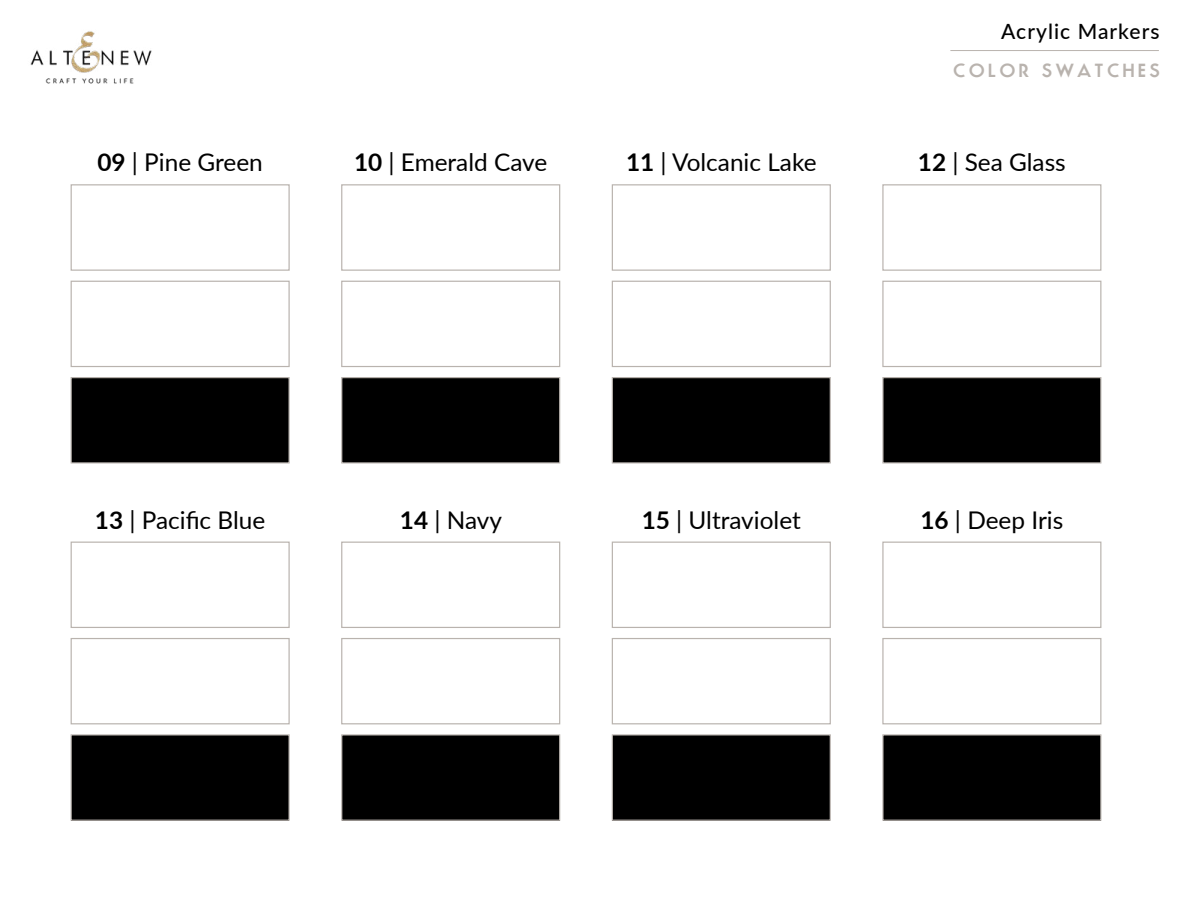
<style>
.page{position:relative;width:1188px;height:918px;background:#fff}
.page>*{position:absolute;margin:0;border:0;box-sizing:border-box;transform-origin:0 0}
.t1{font:24.45px "Lato";color:#000}
.t2{font:500 21px "Lato";letter-spacing:.05em;color:#000}
.t3{font:700 18px "Movement";letter-spacing:.2em;color:#b9b3ae}
.s1{font-weight:700}
</style>
<div class="page">
<img style="left:30px;top:31px;width:122px;height:53px">
<hr style="left:950px;top:50px;width:209px;height:1px;background:#b9b3ae">
<div style="left:71px;top:184px;width:219px;height:87px;border:1px solid #b9b3ae"></div>
<div style="left:71px;top:281px;width:219px;height:86px;border:1px solid #b9b3ae"></div>
<div style="left:71px;top:378px;width:218px;height:85px;background:#000"></div>
<div style="left:71px;top:377px;width:219px;height:87px;border:1px solid #b9b3ae"></div>
<div style="left:71px;top:542px;width:219px;height:86px;border:1px solid #b9b3ae"></div>
<div style="left:71px;top:638px;width:219px;height:86px;border:1px solid #b9b3ae"></div>
<div style="left:71px;top:735px;width:218px;height:85px;background:#000"></div>
<div style="left:71px;top:734px;width:219px;height:87px;border:1px solid #b9b3ae"></div>
<div style="left:341px;top:184px;width:219px;height:87px;border:1px solid #b9b3ae"></div>
<div style="left:341px;top:281px;width:219px;height:86px;border:1px solid #b9b3ae"></div>
<div style="left:342px;top:378px;width:218px;height:85px;background:#000"></div>
<div style="left:341px;top:377px;width:219px;height:87px;border:1px solid #b9b3ae"></div>
<div style="left:341px;top:542px;width:219px;height:86px;border:1px solid #b9b3ae"></div>
<div style="left:341px;top:638px;width:219px;height:86px;border:1px solid #b9b3ae"></div>
<div style="left:342px;top:735px;width:218px;height:85px;background:#000"></div>
<div style="left:341px;top:734px;width:219px;height:87px;border:1px solid #b9b3ae"></div>
<div style="left:612px;top:184px;width:219px;height:87px;border:1px solid #b9b3ae"></div>
<div style="left:612px;top:281px;width:219px;height:86px;border:1px solid #b9b3ae"></div>
<div style="left:612px;top:378px;width:218px;height:85px;background:#000"></div>
<div style="left:612px;top:377px;width:219px;height:87px;border:1px solid #b9b3ae"></div>
<div style="left:612px;top:542px;width:219px;height:86px;border:1px solid #b9b3ae"></div>
<div style="left:612px;top:638px;width:219px;height:86px;border:1px solid #b9b3ae"></div>
<div style="left:612px;top:735px;width:218px;height:85px;background:#000"></div>
<div style="left:612px;top:734px;width:219px;height:87px;border:1px solid #b9b3ae"></div>
<div style="left:882px;top:184px;width:219px;height:87px;border:1px solid #b9b3ae"></div>
<div style="left:882px;top:281px;width:219px;height:86px;border:1px solid #b9b3ae"></div>
<div style="left:883px;top:378px;width:218px;height:85px;background:#000"></div>
<div style="left:882px;top:377px;width:219px;height:87px;border:1px solid #b9b3ae"></div>
<div style="left:882px;top:542px;width:219px;height:86px;border:1px solid #b9b3ae"></div>
<div style="left:882px;top:638px;width:219px;height:86px;border:1px solid #b9b3ae"></div>
<div style="left:883px;top:735px;width:218px;height:85px;background:#000"></div>
<div style="left:882px;top:734px;width:219px;height:87px;border:1px solid #b9b3ae"></div>
<p class="t1" style="left:97px;top:145px;width:167px"><span class="s1">09</span> | Pine Green</p>
<p class="t1" style="left:354px;top:145px;width:195px"><span class="s1">10</span> | Emerald Cave</p>
<p class="t1" style="left:626px;top:145px;width:192px"><span class="s1">11</span> | Volcanic Lake</p>
<p class="t2" style="left:1001px;top:16px;width:160px">Acrylic Markers</p>
<p class="t3" style="left:954px;top:58px;width:208px">COLOR SWATCHES</p>
<p class="t1" style="left:918px;top:145px;width:149px"><span class="s1">12</span> | Sea Glass</p>
<p class="t1" style="left:95px;top:502px;width:172px"><span class="s1">13</span> | Pacific Blue</p>
<p class="t1" style="left:400px;top:502px;width:104px"><span class="s1">14</span> | Navy</p>
<p class="t1" style="left:642px;top:502px;width:161px"><span class="s1">15</span> | Ultraviolet</p>
<p class="t1" style="left:920px;top:502px;width:144px"><span class="s1">16</span> | Deep Iris</p>
</div>
